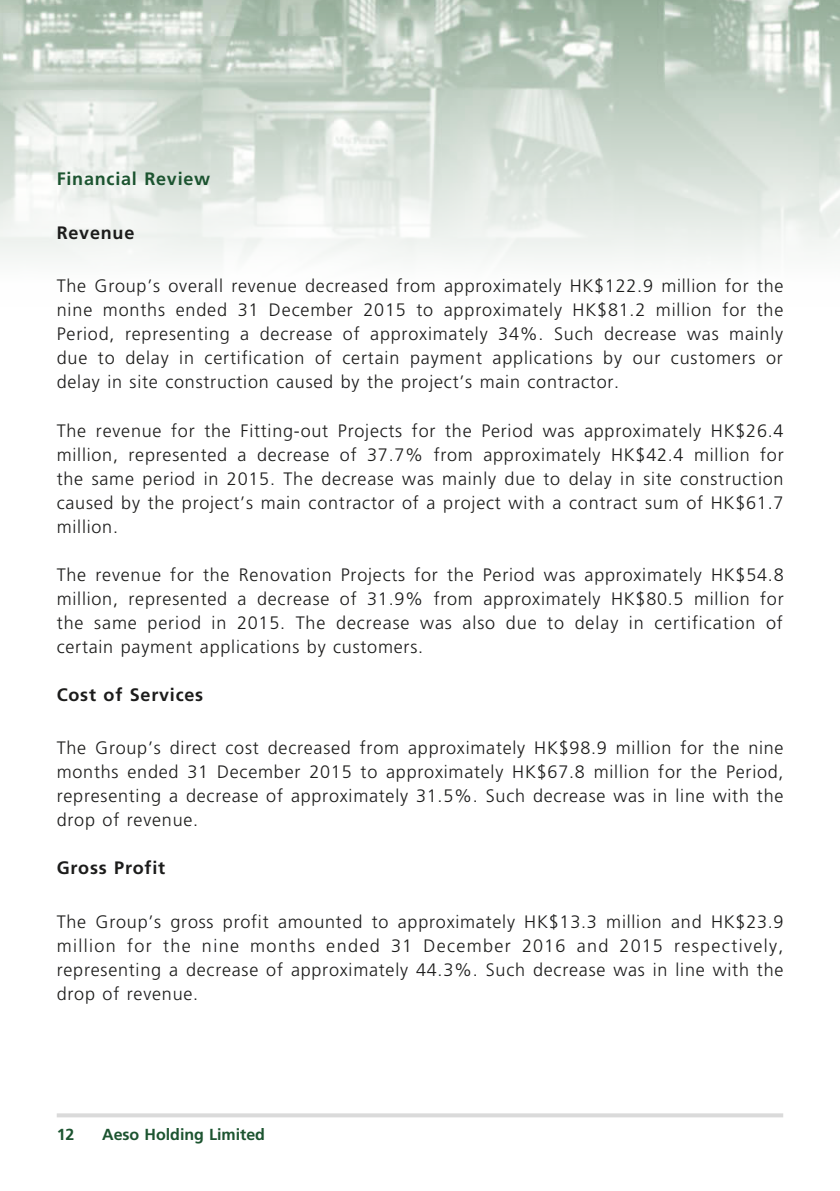
<style>
.page{position:relative;width:840px;height:1191px;background:#fff}
.page>*{position:absolute;margin:0;border:0;box-sizing:border-box;transform-origin:0 0}
.t1{font:300 18px/24px "Frutiger LT Std";letter-spacing:.04em;color:#1c1c1b;text-align:justify}
.t2{font:700 18px "Frutiger LT Std";letter-spacing:.04em;color:#1c1c1b}
.t3{font:700 18px "Frutiger LT Std";letter-spacing:.04em;color:#1c5430}
.t4{font:700 16px "Frutiger LT Std";letter-spacing:-.005em;color:#1c5430}
</style>
<div class="page">
<img style="left:0;top:0;width:839px;height:261px">
<svg style="left:57px;top:1113px;width:725px;height:4px;background:#ddd"></svg>
<p class="t3" style="left:57px;top:168px;width:155px">Financial Review</p>
<p class="t2" style="left:57px;top:222px;width:79px">Revenue</p>
<p class="t1" style="left:57px;top:274px;width:728px">The Group’s overall revenue decreased from approximately HK$122.9 million for the nine months ended 31 December 2015 to approximately HK$81.2 million for the Period, representing a decrease of approximately 34%. Such decrease was mainly due to delay in certification of certain payment applications by our customers or delay in site construction caused by the project’s main contractor.</p>
<p class="t1" style="left:57px;top:418px;width:728px">The revenue for the Fitting-out Projects for the Period was approximately HK$26.4 million, represented a decrease of 37.7% from approximately HK$42.4 million for the same period in 2015. The decrease was mainly due to delay in site construction caused by the project’s main contractor of a project with a contract sum of HK$61.7 million.</p>
<p class="t1" style="left:57px;top:562px;width:728px">The revenue for the Renovation Projects for the Period was approximately HK$54.8 million, represented a decrease of 31.9% from approximately HK$80.5 million for the same period in 2015. The decrease was also due to delay in certification of certain payment applications by customers.</p>
<p class="t2" style="left:57px;top:683px;width:148px">Cost of Services</p>
<p class="t1" style="left:57px;top:736px;width:728px">The Group’s direct cost decreased from approximately HK$98.9 million for the nine months ended 31 December 2015 to approximately HK$67.8 million for the Period, representing a decrease of approximately 31.5%. Such decrease was in line with the drop of revenue.</p>
<p class="t2" style="left:57px;top:857px;width:110px">Gross Profit</p>
<p class="t1" style="left:57px;top:910px;width:728px">The Group’s gross profit amounted to approximately HK$13.3 million and HK$23.9 million for the nine months ended 31 December 2016 and 2015 respectively, representing a decrease of approximately 44.3%. Such decrease was in line with the drop of revenue.</p>
<p class="t4" style="left:57px;top:1124px;width:19px">12</p>
<p class="t4" style="left:102px;top:1124px;width:164px">Aeso Holding Limited</p>
</div>
